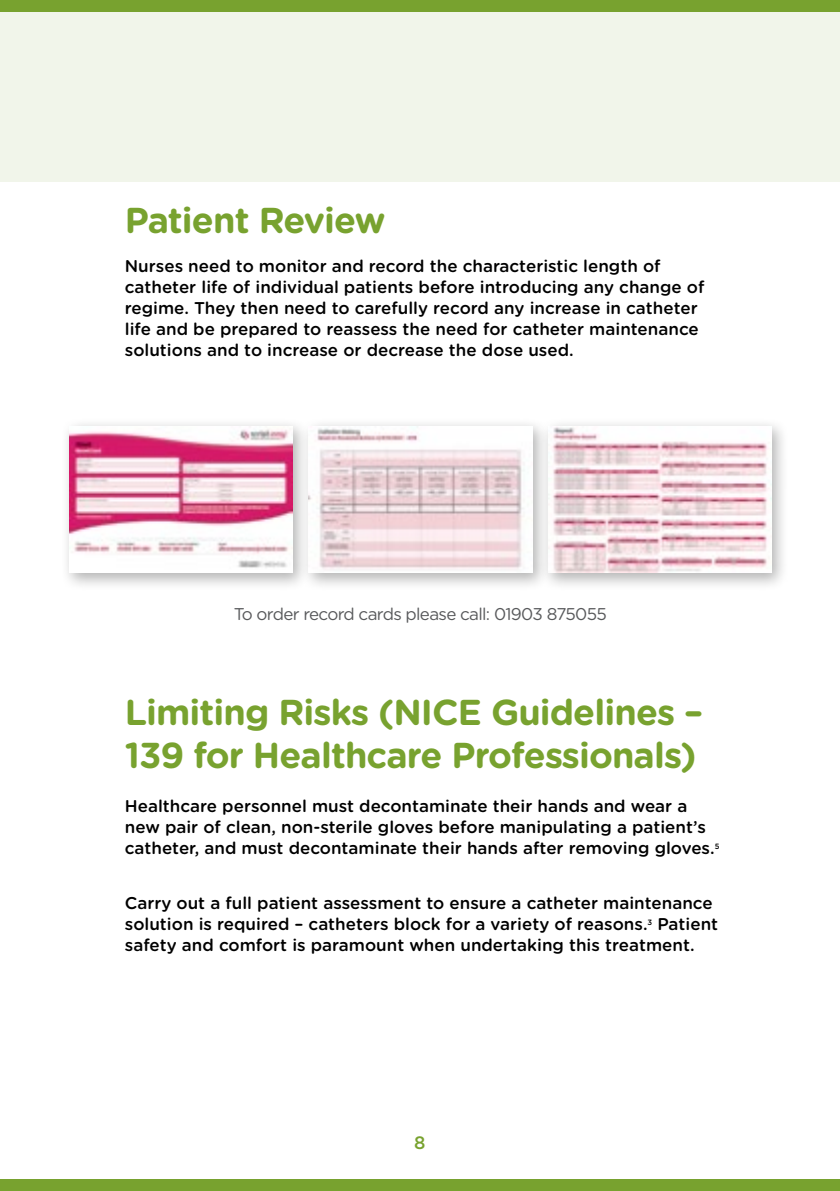
<style>
.page{position:relative;width:840px;height:1191px;background:#fff}
.page>*{position:absolute;margin:0;border:0;box-sizing:border-box;transform-origin:0 0}
.t1{font:700 36px/43.2px "Gotham Rounded";letter-spacing:-.025em;color:#78a22f}
.t2{font:500 18px "Gotham Rounded";color:#78a22f}
.t3{font:500 17px/21px "Gotham Rounded";color:#000}
.t4{font:17px "Gotham Rounded";letter-spacing:-.04em;color:#58595b}
</style>
<div class="page">
<div style="left:0;top:0;width:839px;height:11px;background:#78a22f"></div>
<div style="left:0;top:1179px;width:839px;height:12px;background:#78a22f"></div>
<div style="left:0;top:11px;width:839px;height:170px;background:#f1f5ea"></div>
<div style="left:540px;top:418px;width:248px;height:172px;background:#000;opacity:.3"></div>
<img style="left:549px;top:426px;width:222px;height:147px">
<div style="left:301px;top:418px;width:248px;height:172px;background:#000;opacity:.3"></div>
<img style="left:310px;top:426px;width:222px;height:147px">
<div style="left:62px;top:418px;width:248px;height:172px;background:#000;opacity:.3"></div>
<img style="left:69px;top:426px;width:223px;height:147px">
<h1 class="t1" style="left:125px;top:197px;width:262px">Patient Review</h1>
<p class="t3" style="left:125px;top:255px;width:580px">Nurses need to monitor and record the characteristic length of catheter life of individual patients before introducing any change of regime. They then need to carefully record any increase in catheter life and be prepared to reassess the need for catheter maintenance solutions and to increase or decrease the dose used.</p>
<p class="t4" style="left:233px;top:603px;width:374px">To order record cards please call: 01903 875055</p>
<h1 class="t1" style="left:125px;top:689px;width:579px">Limiting Risks (NICE Guidelines –<br>139 for Healthcare Professionals)</h1>
<p class="t3" style="left:125px;top:795px;width:595px">Healthcare personnel must decontaminate their hands and wear a new pair of clean, non-sterile gloves before manipulating a patient’s catheter, and must decontaminate their hands after removing gloves.<sup>5</sup></p>
<p class="t3" style="left:125px;top:892px;width:594px">Carry out a full patient assessment to ensure a catheter maintenance solution is required – catheters block for a variety of reasons.<sup>3</sup> Patient safety and comfort is paramount when undertaking this treatment.</p>
<p class="t2" style="left:414px;top:1129px;width:13px">8</p>
</div>
